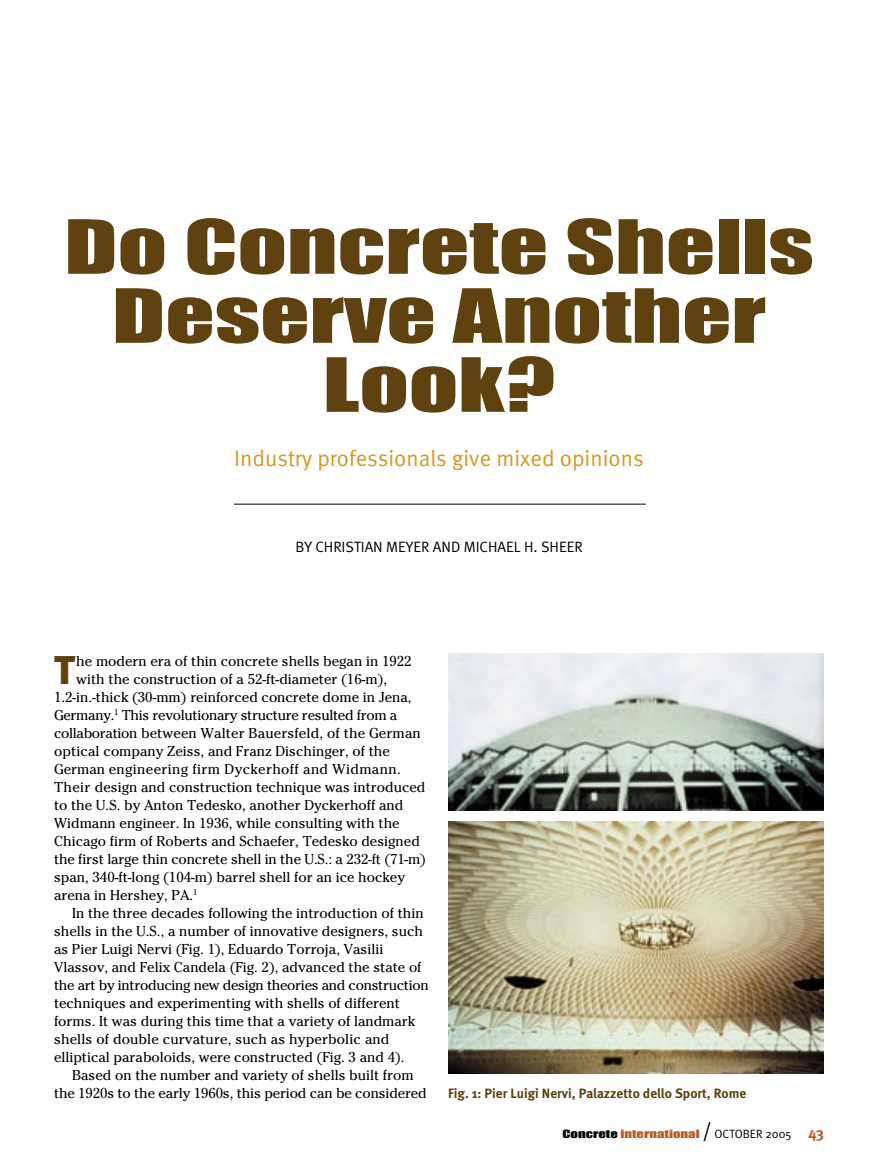
<style>
.page{position:relative;width:878px;height:1175px;background:#fff}
.page>*{position:absolute;margin:0;border:0;box-sizing:border-box;transform-origin:0 0}
.Headline{font:69px/69px "Impact";color:#604210;text-align:center;scale:1.4 1}
.Body_text_with_drop_cap{font:900 40.05px "Meta";color:#604210}
.Deck{font:22.5px "Meta Normal";color:#d69823}
.Byline{font:15px "Meta Normal";color:#000}
.Body_text_with_drop_cap-2{font:14.25px "Cheltenham";color:#000}
.Body_text{font:14.25px/18px "Cheltenham";color:#000}
.Body_text_with_drop_cap-3{font:14.25px "Cheltenham";letter-spacing:-.02em;color:#000}
.Body_text_with_drop_cap-4{font:14.25px "Cheltenham";letter-spacing:.025em;color:#000}
.t1{font:700 13.5px "Meta";color:#604210}
.t2{font:10.5px "Impact";color:#b85c24;scale:1.4 1}
.s1{color:#000}
.s2{font-family:"Meta Normal";font-size:21px;color:#000}
.s3{font-family:"Meta Normal";font-size:12px;color:#000}
.s4{font-family:"Meta";font-weight:700;font-size:15px}
</style>
<div class="page">
<hr style="left:234px;top:504px;width:412px;height:1px;background:#000">
<img style="left:448px;top:821px;width:375px;height:252px">
<img style="left:448px;top:653px;width:375px;height:157px">
<p class="Headline" style="left:64px;top:210px;width:537px">Do Concrete Shells<br>Deserve Another<br>Look?</p>
<p class="Deck" style="left:234px;top:445px;width:411px">Industry professionals give mixed opinions</p>
<p class="Byline" style="left:295px;top:538px;width:289px">BY CHRISTIAN MEYER AND MICHAEL H. SHEER</p>
<p class="Body_text_with_drop_cap" style="left:54px;top:645px;width:22px">T</p>
<p class="Body_text_with_drop_cap-2" style="left:76px;top:652px;width:337px">he modern era of thin concrete shells began in 1922</p>
<p class="Body_text_with_drop_cap-2" style="left:76px;top:670px;width:312px">with the construction of a 52-ft-diameter (16-m),</p>
<p class="Body_text_with_drop_cap-2" style="left:54px;top:688px;width:359px">1.2-in.-thick (30-mm) reinforced concrete dome in Jena,</p>
<p class="Body_text_with_drop_cap-3" style="left:54px;top:706px;width:345px">Germany.<sup>1</sup> This revolutionary structure resulted from a</p>
<p class="Body_text_with_drop_cap-2" style="left:54px;top:724px;width:368px">collaboration between Walter Bauersfeld, of the German</p>
<p class="Body_text_with_drop_cap-2" style="left:54px;top:742px;width:337px">optical company Zeiss, and Franz Dischinger, of the</p>
<p class="Body_text_with_drop_cap-4" style="left:54px;top:760px;width:348px">German engineering firm Dyckerhoff and Widmann.</p>
<p class="Body_text_with_drop_cap-2" style="left:54px;top:778px;width:373px">Their design and construction technique was introduced</p>
<p class="Body_text_with_drop_cap-2" style="left:54px;top:796px;width:351px">to the U.S. by Anton Tedesko, another Dyckerhoff and</p>
<p class="Body_text_with_drop_cap-2" style="left:54px;top:814px;width:347px">Widmann engineer. In 1936, while consulting with the</p>
<p class="Body_text_with_drop_cap-2" style="left:54px;top:832px;width:367px">Chicago firm of Roberts and Schaefer, Tedesko designed</p>
<p class="Body_text_with_drop_cap-2" style="left:54px;top:850px;width:373px">the first large thin concrete shell in the U.S.: a 232-ft (71-m)</p>
<p class="Body_text_with_drop_cap-2" style="left:54px;top:868px;width:352px">span, 340-ft-long (104-m) barrel shell for an ice hockey</p>
<p class="Body_text_with_drop_cap-2" style="left:54px;top:886px;width:145px">arena in Hershey, PA.<sup>1</sup></p>
<p class="Body_text" style="left:54px;top:903px;width:376px;text-indent:18px">In the three decades following the introduction of thin shells in the U.S., a number of innovative designers, such as Pier Luigi Nervi (Fig. 1), Eduardo Torroja, Vasilii Vlassov, and Felix Candela (Fig. 2), advanced the state of the art by introducing new design theories and construction techniques and experimenting with shells of different forms. It was during this time that a variety of landmark shells of double curvature, such as hyperbolic and elliptical paraboloids, were constructed (Fig. 3 and 4).</p>
<p class="Body_text" style="left:54px;top:1065px;width:374px;text-align:center">Based on the number and variety of shells built from<br>the 1920s to the early 1960s, this period can be considered</p>
<p class="t1" style="left:448px;top:1085px;width:300px">Fig. 1: Pier Luigi Nervi, Palazzetto dello Sport, Rome</p>
<p class="t2" style="left:562px;top:1125px;width:188px"><span class="s1">Concrete</span> international <span class="s2">/</span> <span class="s3">OCTOBER 2005</span> <span class="s4">43</span></p>
</div>
